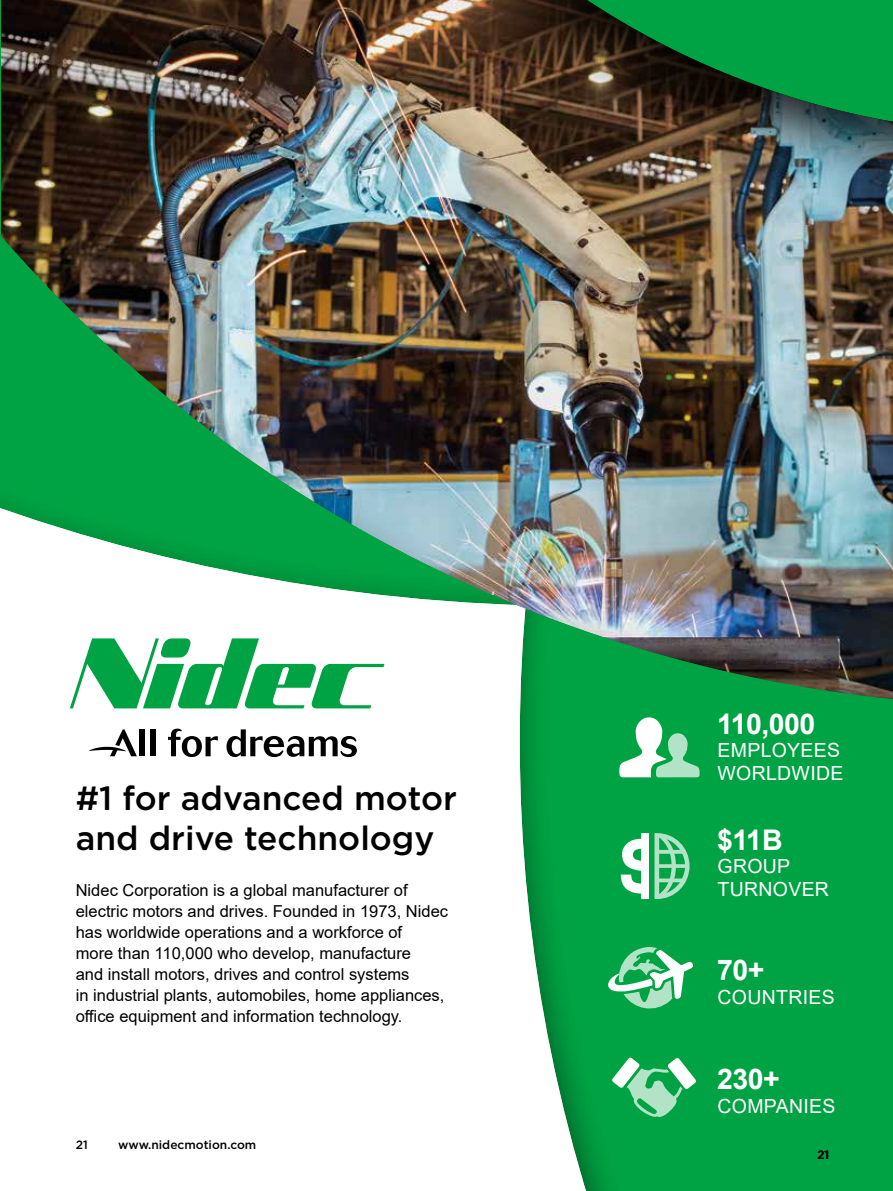
<style>
.page{position:relative;width:893px;height:1191px;background:#fff}
.page>*{position:absolute;margin:0;border:0;box-sizing:border-box;transform-origin:0 0}
.t1{font:500 33.6px/40.5px "Gotham";color:#000}
.t2{font:700 28.5px "Arial";letter-spacing:-.02em;color:#fff}
.t3{font:19.5px/23.2px "Arial";letter-spacing:.015em;color:#fff}
.t4{font:16.5px/21px "Arial";color:#000}
.t5{font:500 12px "Gotham";color:#000}
</style>
<div class="page">
<div style="left:509px;top:552px;width:384px;height:639px;background:#000;opacity:.84"></div>
<div style="left:1px;top:0;width:892px;height:707px;background:#000;opacity:.84"></div>
<svg style="left:70px;top:638px;width:314px;height:70px"></svg>
<svg style="left:168px;top:728px;width:50px;height:29px"></svg>
<svg style="left:226px;top:729px;width:131px;height:28px"></svg>
<div style="left:140px;top:729px;width:5px;height:27px;background:#000"></div>
<div style="left:150px;top:729px;width:5px;height:27px;background:#000"></div>
<svg style="left:89px;top:729px;width:48px;height:27px"></svg>
<svg style="left:619px;top:717px;width:81px;height:60px"></svg>
<svg style="left:612px;top:1057px;width:84px;height:60px;background:#57c283"></svg>
<svg style="left:621px;top:833px;width:68px;height:66px"></svg>
<svg style="left:608px;top:947px;width:87px;height:62px"></svg>
<h1 class="t1" style="left:76px;top:777px;width:383px">#1 for advanced motor and drive technology</h1>
<p class="t4" style="left:76px;top:879px;width:374px">Nidec Corporation is a global manufacturer of electric motors and drives. Founded in 1973, Nidec has worldwide operations and a workforce of<br>more than 110,000 who develop, manufacture<br>and install motors, drives and control systems<br>in industrial plants, automobiles, home appliances, office equipment and information technology.</p>
<p class="t5" style="left:76px;top:1137px;width:14px">21</p>
<p class="t5" style="left:118px;top:1137px;width:140px">www.nidecmotion.com</p>
<h2 class="t2" style="left:717px;top:704px;width:100px">110,000</h2>
<p class="t3" style="left:718px;top:738px;width:127px">EMPLOYEES<br>WORLDWIDE</p>
<h2 class="t2" style="left:717px;top:819px;width:67px">$11B</h2>
<p class="t3" style="left:718px;top:854px;width:113px">GROUP<br>TURNOVER</p>
<h2 class="t2" style="left:717px;top:950px;width:49px">70+</h2>
<p class="t3" style="left:718px;top:985px;width:119px">COUNTRIES</p>
<h2 class="t2" style="left:717px;top:1059px;width:64px">230+</h2>
<p class="t3" style="left:718px;top:1094px;width:119px">COMPANIES</p>
<p class="t5" style="left:817px;top:1147px;width:14px">21</p>
</div>
